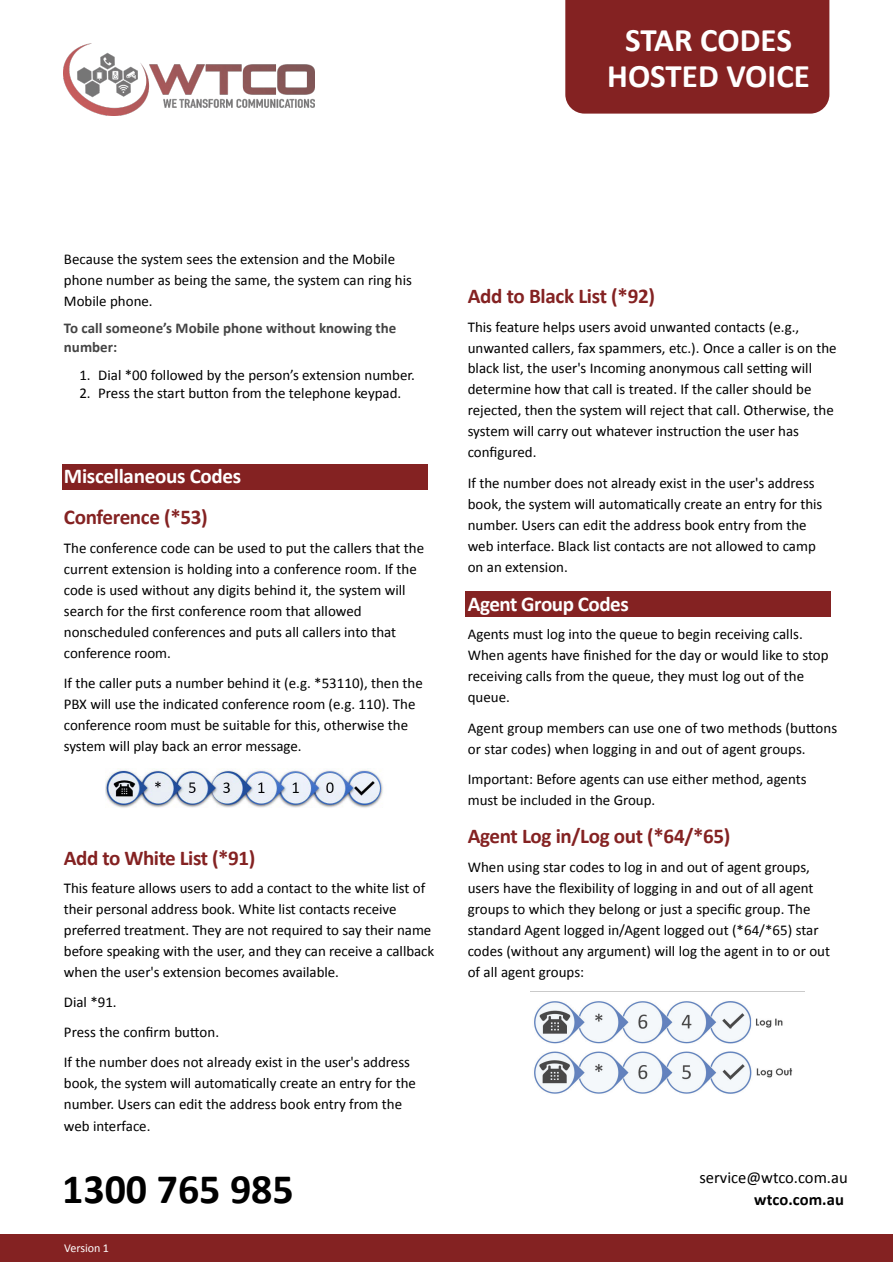
<style>
.page{position:relative;width:893px;height:1262px;background:#fff}
.page>*{position:absolute;margin:0;border:0;box-sizing:border-box;transform-origin:0 0}
.t1{font:700 42px "Calibri";color:#000}
.t2{font:700 33px/36.6px "Calibri";color:#fff;text-align:center}
.t3{font:700 21px "Calibri";letter-spacing:-.015em;color:#842222}
.t4{font:700 21px "Calibri";letter-spacing:-.015em;color:#fff}
.t5{font:16.5px "Calibri";color:#000}
.t6{font:700 16.5px "Calibri";letter-spacing:.005em;color:#000}
.t7{font:15px/21px "Calibri";color:#000}
.t8{font:700 15px/18.3px "Calibri";color:#444}
.t9{font:12px "Calibri";letter-spacing:-.005em;color:#fff}
</style>
<div class="page">
<div style="left:565px;top:0;width:264px;height:114px;background:#842222"></div>
<img style="left:64px;top:44px;width:250px;height:72px">
<div style="left:0;top:1234px;width:892px;height:27px;background:#842222"></div>
<div style="left:62px;top:464px;width:365px;height:25px;background:#842222"></div>
<div style="left:465px;top:590px;width:366px;height:26px;background:#842222"></div>
<img style="left:105px;top:768px;width:278px;height:40px">
<img style="left:530px;top:991px;width:274px;height:103px">
<h2 class="t2" style="left:607px;top:20px;width:204px">STAR CODES<br>HOSTED VOICE</h2>
<p class="t7" style="left:64px;top:248px;width:349px">Because the system sees the extension and the Mobile phone number as being the same, the system can ring his<br>Mobile phone.</p>
<p class="t8" style="left:64px;top:319px;width:334px">To call someone’s Mobile phone without knowing the number:</p>
<p class="t7" style="left:79px;top:364px;width:337px">1. Dial *00 followed by the person’s extension number.</p>
<p class="t7" style="left:79px;top:382px;width:323px">2. Press the start button from the telephone keypad.</p>
<h3 class="t4" style="left:64px;top:461px;width:179px">Miscellaneous Codes</h3>
<h3 class="t3" style="left:64px;top:502px;width:145px">Conference (*53)</h3>
<p class="t7" style="left:64px;top:537px;width:362px">The conference code can be used to put the callers that the current extension is holding into a conference room. If the code is used without any digits behind it, the system will search for the first conference room that allowed nonscheduled conferences and puts all callers into that conference room.</p>
<p class="t7" style="left:64px;top:672px;width:360px">If the caller puts a number behind it (e.g. *53110), then the PBX will use the indicated conference room (e.g. 110). The conference room must be suitable for this, otherwise the system will play back an error message.</p>
<h3 class="t3" style="left:64px;top:843px;width:193px">Add to White List (*91)</h3>
<p class="t7" style="left:64px;top:876px;width:372px">This feature allows users to add a contact to the white list of their personal address book. White list contacts receive preferred treatment. They are not required to say their name before speaking with the user, and they can receive a callback when the user's extension becomes available.</p>
<p class="t7" style="left:64px;top:986px;width:347px;line-height:30px">Dial *91.<br>Press the confirm button.<br>If the number does not already exist in the user's address</p>
<p class="t7" style="left:64px;top:1072px;width:353px">book, the system will automatically create an entry for the number. Users can edit the address book entry from the web interface.</p>
<h1 class="t1" style="left:62px;top:1159px;width:233px">1300 765 985</h1>
<p class="t9" style="left:64px;top:1240px;width:46px">Version 1</p>
<h3 class="t3" style="left:467px;top:281px;width:189px">Add to Black List (*92)</h3>
<p class="t7" style="left:467px;top:316px;width:370px">This feature helps users avoid unwanted contacts (e.g., unwanted callers, fax spammers, etc.). Once a caller is on the black list, the user's Incoming anonymous call setting will determine how that call is treated. If the caller should be rejected, then the system will reject that call. Otherwise, the system will carry out whatever instruction the user has configured.</p>
<p class="t7" style="left:467px;top:472px;width:356px">If the number does not already exist in the user's address book, the system will automatically create an entry for this number. Users can edit the address book entry from the web interface. Black list contacts are not allowed to camp on an extension.</p>
<h3 class="t4" style="left:467px;top:589px;width:162px">Agent Group Codes</h3>
<p class="t7" style="left:467px;top:623px;width:362px">Agents must log into the queue to begin receiving calls.<br>When agents have finished for the day or would like to stop receiving calls from the queue, they must log out of the queue.</p>
<p class="t7" style="left:468px;top:716px;width:371px">Agent group members can use one of two methods (buttons or star codes) when logging in and out of agent groups.</p>
<p class="t7" style="left:468px;top:767px;width:340px">Important: Before agents can use either method, agents must be included in the Group.</p>
<h3 class="t3" style="left:467px;top:821px;width:264px">Agent Log in/Log out (*64/*65)</h3>
<p class="t7" style="left:467px;top:856px;width:364px">When using star codes to log in and out of agent groups, users have the flexibility of logging in and out of all agent groups to which they belong or just a specific group. The standard Agent logged in/Agent logged out (*64/*65) star codes (without any argument) will log the agent in to or out of all agent groups:</p>
<p class="t5" style="left:699px;top:1166px;width:150px">service@wtco.com.au</p>
<p class="t6" style="left:754px;top:1188px;width:91px">wtco.com.au</p>
</div>
